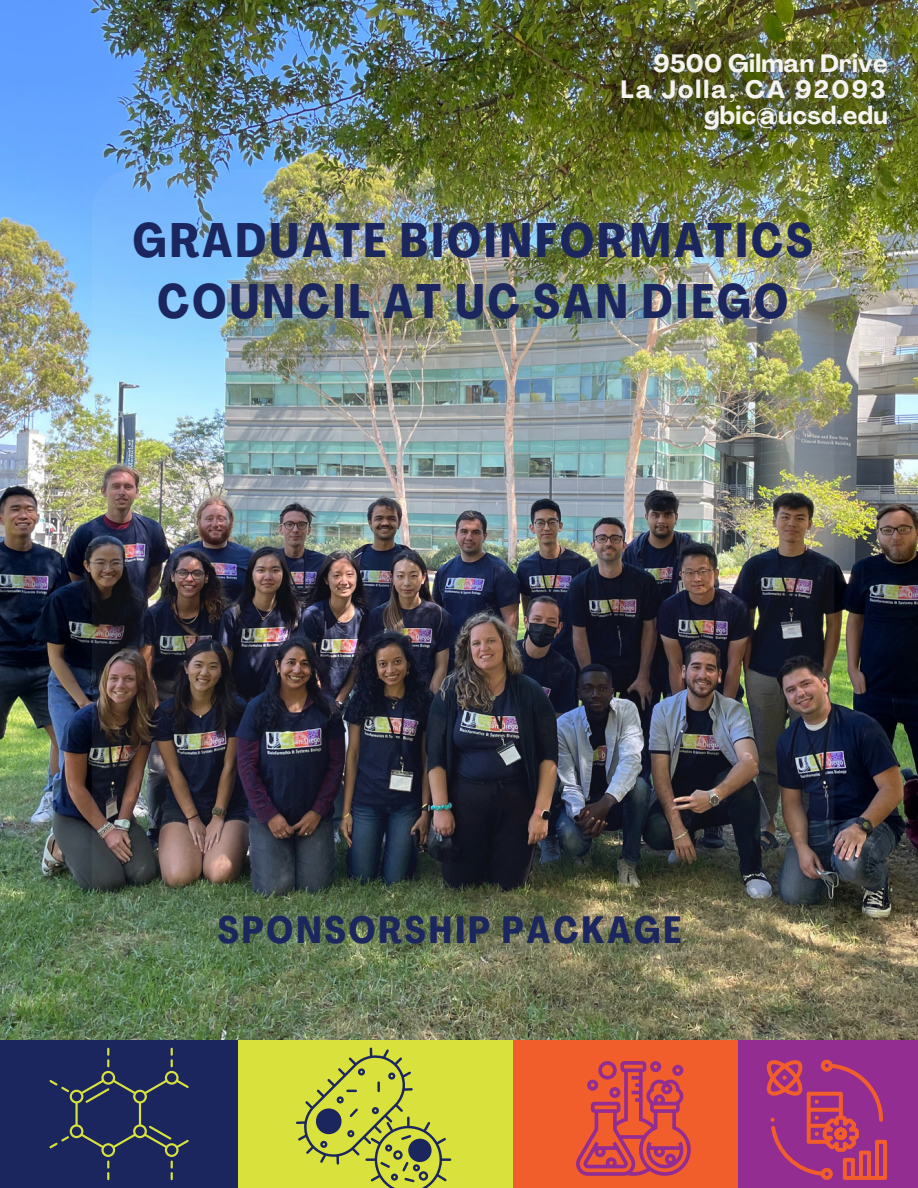
<style>
.page{position:relative;width:918px;height:1188px;background:#fff}
.page>*{position:absolute;margin:0;border:0;box-sizing:border-box;transform-origin:0 0}
.t1{font:700 47.7px/60.8px "Agrandir Tight";letter-spacing:.065em;color:#1b265f;text-align:center}
.t2{font:700 37.5px "Agrandir Tight";letter-spacing:.085em;color:#1b265f}
.t3{font:700 24.75px/25.8px "Agrandir";letter-spacing:.01em;color:#f6f4f1;text-align:right}
</style>
<div class="page">
<div style="left:738px;top:1040px;width:180px;height:148px;background:#942d91"></div>
<div style="left:0;top:917px;width:238px;height:271px;background:#1b265f"></div>
<div style="left:238px;top:1040px;width:276px;height:148px;background:#d9e13d"></div>
<div style="left:513px;top:1040px;width:225px;height:148px;background:#f15e2c"></div>
<svg style="left:49px;top:1048px;width:140px;height:132px"></svg>
<svg style="left:576px;top:1061px;width:115px;height:115px"></svg>
<img style="left:0;top:0;width:918px;height:1040px">
<img style="left:92px;top:169px;width:742px;height:788px">
<svg style="left:296px;top:1048px;width:155px;height:140px"></svg>
<svg style="left:766px;top:1059px;width:121px;height:121px"></svg>
<img style="left:610px;top:42px;width:290px;height:90px">
<p class="t3" style="left:621px;top:53px;width:269px">9500 Gilman Drive<br>La Jolla, CA 92093 gbic@ucsd.edu</p>
<h1 class="t1" style="left:133px;top:215px;width:681px">GRADUATE BIOINFORMATICS<br>COUNCIL AT UC SAN DIEGO</h1>
<h2 class="t2" style="left:218px;top:915px;width:465px">SPONSORSHIP PACKAGE</h2>
</div>
